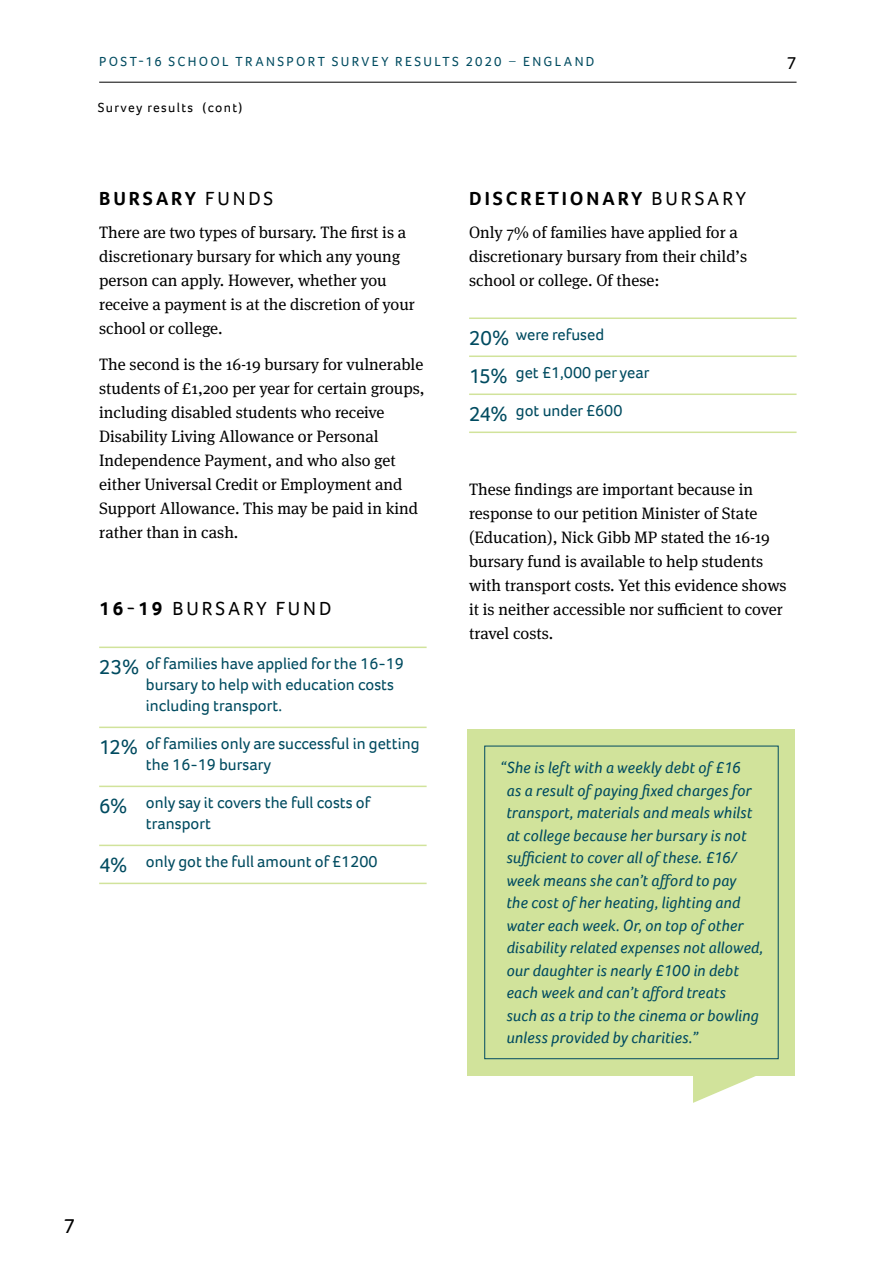
<style>
.page{position:relative;width:893px;height:1263px;background:#fff}
.page>*{position:absolute;margin:0;border:0;box-sizing:border-box;transform-origin:0 0}
.t1{font:21px "Foco";color:#000}
.t2{font:700 19.5px "Foco";letter-spacing:.15em;color:#000}
.t3{font:19.5px "Foco";letter-spacing:.15em;color:#000}
.t4{font:18px "Foco";color:#000}
.t5{font:16.5px/24px "Meta Serif OT";color:#000}
.t6{font:italic 16.5px/22.5px "Foco";letter-spacing:.005em;color:#004b60}
.t7{font:16.5px/21px "Foco";color:#004b60}
.t8{font:13.5px "Foco";letter-spacing:.17em;color:#004b60}
.t9{font:13.5px "Foco";letter-spacing:.1em;color:#000}
.s1{font-family:"Meta Serif OT"}
.s2{font-weight:400}
.s3{font-weight:700}
.s4{font-size:21px}
</style>
<div class="page">
<hr style="left:99px;top:82px;width:698px;height:1px;background:#000">
<hr style="left:99px;top:647px;width:328px;height:1px;background:#d1e39b">
<hr style="left:99px;top:727px;width:328px;height:1px;background:#d1e39b">
<hr style="left:99px;top:786px;width:328px;height:1px;background:#d1e39b">
<hr style="left:99px;top:845px;width:328px;height:1px;background:#d1e39b">
<hr style="left:99px;top:883px;width:328px;height:1px;background:#d1e39b">
<hr style="left:469px;top:317px;width:328px;height:2px;background:#d1e39b">
<hr style="left:469px;top:355px;width:328px;height:2px;background:#d1e39b">
<hr style="left:469px;top:393px;width:328px;height:2px;background:#d1e39b">
<hr style="left:469px;top:431px;width:328px;height:2px;background:#d1e39b">
<div style="left:468px;top:729px;width:327px;height:347px;background:#d1e39b"></div>
<div style="left:484px;top:746px;width:294px;height:313px;border:1px solid #004b60"></div>
<svg style="left:693px;top:1076px;width:63px;height:27px"></svg>
<p class="t8" style="left:99px;top:53px;width:497px">post-16 school transport survey results 2020 <span class="s1">–</span> England</p>
<p class="t4" style="left:787px;top:51px;width:11px">7</p>
<p class="t9" style="left:98px;top:98px;width:146px">Survey results (cont)</p>
<p class="t2" style="left:99px;top:185px;width:176px">BURSARY <span class="s2">funds</span></p>
<p class="t5" style="left:99px;top:220px;width:317px">There are two types of bursary. The first is a discretionary bursary for which any young person can apply. However, whether you receive a payment is at the discretion of your school or college.</p>
<p class="t5" style="left:99px;top:352px;width:327px">The second is the 16-19 bursary for vulnerable students of £1,200 per year for certain groups, including disabled students who receive Disability Living Allowance or Personal Independence Payment, and who also get either Universal Credit or Employment and Support Allowance. This may be paid in kind rather than in cash.</p>
<p class="t3" style="left:99px;top:595px;width:234px"><span class="s3">16-19</span> bursary fund</p>
<p class="t7" style="left:146px;top:653px;width:259px;text-indent:-47px"><span class="s4">23%</span> of families have applied for the 16-19 bursary to help with education costs including transport.</p>
<p class="t7" style="left:146px;top:733px;width:275px;text-indent:-47px"><span class="s4">12%</span> of families only are successful in getting the 16-19 bursary</p>
<p class="t7" style="left:146px;top:792px;width:227px;text-indent:-47px"><span class="s4">6%</span> only say it covers the full costs of transport</p>
<p class="t7" style="left:99px;top:851px;width:280px"><span class="s4">4%</span> only got the full amount of £1200</p>
<p class="t2" style="left:469px;top:185px;width:278px">DISCRETIONARY <span class="s2">bursary</span></p>
<p class="t5" style="left:469px;top:220px;width:280px">Only 7% of families have applied for a discretionary bursary from their child’s school or college. Of these:</p>
<p class="t7" style="left:469px;top:324px;width:137px"><span class="s4">20%</span> were refused</p>
<p class="t7" style="left:469px;top:362px;width:182px"><span class="s4">15%</span> get £1,000 per year</p>
<p class="t7" style="left:469px;top:400px;width:155px"><span class="s4">24%</span> got under £600</p>
<p class="t5" style="left:469px;top:477px;width:319px">These findings are important because in response to our petition Minister of State (Education), Nick Gibb MP stated the 16-19 bursary fund is available to help students with transport costs. Yet this evidence shows it is neither accessible nor sufficient to cover travel costs.</p>
<p class="t6" style="left:506px;top:756px;width:258px;text-indent:-6px">“She is left with a weekly debt of £16<br>as a result of paying fixed charges for transport, materials and meals whilst at college because her bursary is not sufficient to cover all of these. £16/ week means she can’t afford to pay<br>the cost of her heating, lighting and water each week. Or, on top of other disability related expenses not allowed, our daughter is nearly £100 in debt each week and can’t afford treats<br>such as a trip to the cinema or bowling unless provided by charities.”</p>
<p class="t1" style="left:64px;top:1212px;width:13px">7</p>
</div>
